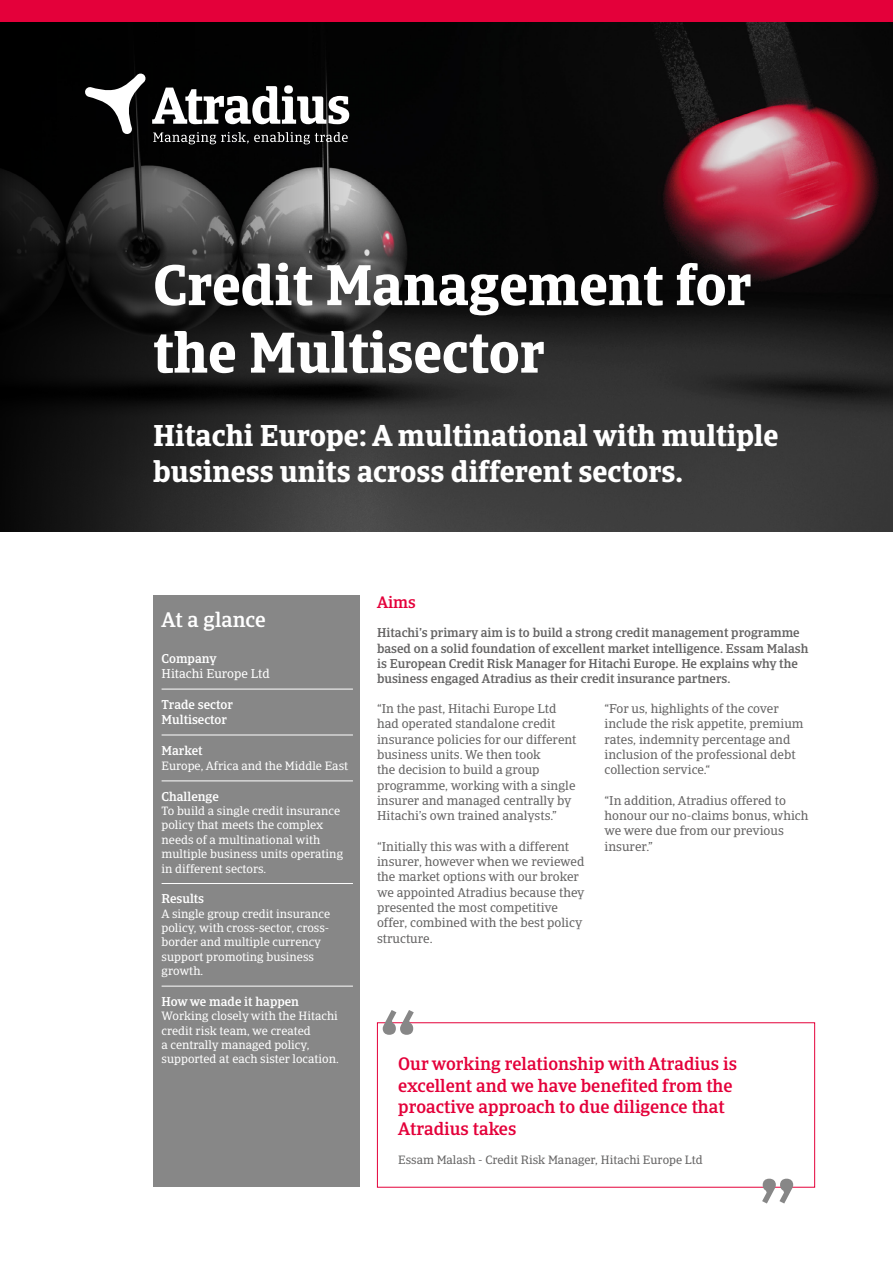
<style>
.page{position:relative;width:893px;height:1263px;background:#fff}
.page>*{position:absolute;margin:0;border:0;box-sizing:border-box;transform-origin:0 0}
.t1{font:700 57px/67.5px "Catalana";color:#fff}
.t2{font:700 30px/36px "Catalana";color:#fff}
.t3{font:500 21px "Catalana";color:#fff}
.t4{font:500 18px/21.6px "Catalana";color:#e4003a}
.t5{font:500 16.5px "Catalana";color:#e4003a}
.t6{font:12.75px/15.3px "Catalana";color:#646363}
.t7{font:500 12.75px/15.3px "Catalana";color:#646363}
.t8{font:500 12.75px/15.3px "Catalana";color:#fff}
.t9{font:12.75px "Catalana";color:#fff}
.t10{font:12px/14.4px "Catalana";color:#fff}
.t11{font:12px "Catalana";color:#646363}
</style>
<div class="page">
<div style="left:153px;top:595px;width:207px;height:591px;background:#878787"></div>
<img style="left:0;top:21px;width:893px;height:510px">
<div style="left:0;top:0;width:893px;height:21px;background:#e4003a"></div>
<svg style="left:152px;top:85px;width:197px;height:39px"></svg>
<svg style="left:85px;top:74px;width:61px;height:61px"></svg>
<svg style="left:153px;top:132px;width:195px;height:12px;background:#3c3c3d"></svg>
<hr style="left:162px;top:689px;width:191px;height:1px;background:#fff">
<hr style="left:162px;top:735px;width:191px;height:1px;background:#fff">
<hr style="left:162px;top:781px;width:191px;height:1px;background:#fff">
<hr style="left:162px;top:883px;width:191px;height:1px;background:#fff">
<hr style="left:162px;top:986px;width:191px;height:1px;background:#fff">
<svg style="left:383px;top:1010px;width:31px;height:25px"></svg>
<svg style="left:762px;top:1179px;width:31px;height:24px"></svg>
<h1 class="t1" style="left:153px;top:252px;width:600px">Credit Management for the Multisector</h1>
<h2 class="t2" style="left:153px;top:418px;width:627px">Hitachi Europe: A multinational with multiple business units across different sectors.</h2>
<h3 class="t3" style="left:162px;top:606px;width:106px">At a glance</h3>
<p class="t8" style="left:162px;top:651px;width:57px">Company</p>
<p class="t9" style="left:162px;top:666px;width:110px">Hitachi Europe Ltd</p>
<p class="t8" style="left:162px;top:697px;width:73px">Trade sector<br>Multisector</p>
<p class="t8" style="left:162px;top:743px;width:42px">Market</p>
<p class="t10" style="left:162px;top:759px;width:188px">Europe, Africa and the Middle East</p>
<p class="t8" style="left:162px;top:789px;width:59px">Challenge</p>
<p class="t10" style="left:162px;top:804px;width:183px">To build a single credit insurance policy that meets the complex needs of a multinational with multiple business units operating in different sectors.</p>
<p class="t8" style="left:162px;top:891px;width:44px">Results</p>
<p class="t10" style="left:162px;top:906px;width:170px">A single group credit insurance policy, with cross-sector, cross&shy;border and multiple currency support promoting business growth.</p>
<p class="t8" style="left:162px;top:994px;width:139px">How we made it happen</p>
<p class="t10" style="left:162px;top:1009px;width:179px">Working closely with the Hitachi credit risk team, we created<br>a centrally managed policy, supported at each sister location.</p>
<p class="t5" style="left:377px;top:592px;width:40px">Aims</p>
<p class="t7" style="left:377px;top:625px;width:433px">Hitachi’s primary aim is to build a strong credit management programme based on a solid foundation of excellent market intelligence. Essam Malash is European Credit Risk Manager for Hitachi Europe. He explains why the business engaged Atradius as their credit insurance partners.</p>
<p class="t6" style="left:377px;top:701px;width:201px">“In the past, Hitachi Europe Ltd had operated standalone credit insurance policies for our different business units. We then took<br>the decision to build a group programme, working with a single insurer and managed centrally by<br>Hitachi’s own trained analysts.”</p>
<p class="t6" style="left:377px;top:839px;width:209px">“Initially this was with a different insurer, however when we reviewed the market options with our broker we appointed Atradius because they presented the most competitive offer, combined with the best policy structure.</p>
<p class="t6" style="left:604px;top:701px;width:200px">“For us, highlights of the cover include the risk appetite, premium rates, indemnity percentage and inclusion of the professional debt collection service.“</p>
<p class="t6" style="left:604px;top:793px;width:205px">“In addition, Atradius offered to honour our no-claims bonus, which we were due from our previous insurer.”</p>
<h3 class="t4" style="left:398px;top:1053px;width:340px">Our working relationship with Atradius is excellent and we have benefited from the proactive approach to due diligence that Atradius takes</h3>
<p class="t11" style="left:398px;top:1152px;width:306px">Essam Malash - Credit Risk Manager, Hitachi Europe Ltd</p>
</div>
